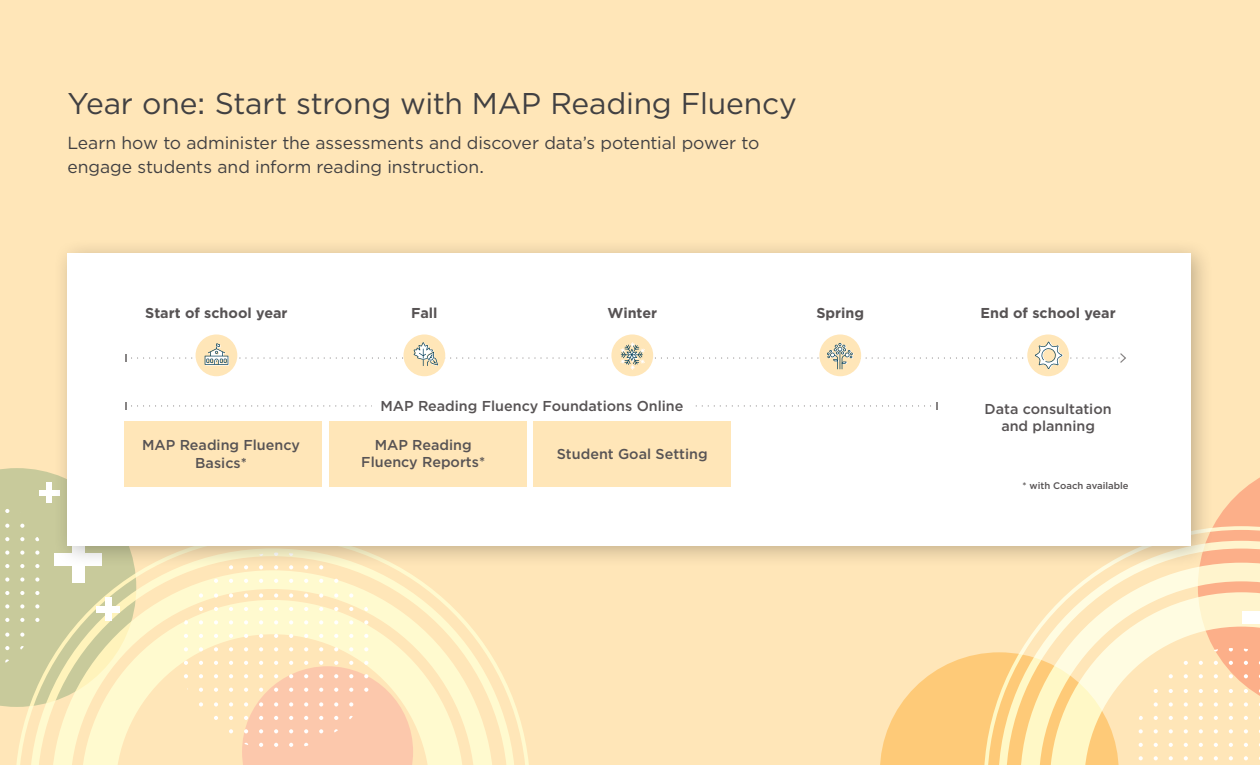
<style>
.page{position:relative;width:1260px;height:765px;background:#ffe6b8}
.page>*{position:absolute;margin:0;border:0;box-sizing:border-box;transform-origin:0 0}
.Headline{font:30px "Gotham";letter-spacing:-.005em;color:#414042}
.Body_copy_LARGE{font:17.5px/23.8px "Gotham";letter-spacing:-.005em;color:#414042}
.t1{font:500 14.38px/17.2px "Gotham";color:#575354;text-align:center}
.t2{font:700 14.38px "Gotham";color:#575354}
.t3{font:500 9.5px "Gotham";color:#575354}
</style>
<div class="page">
<svg style="left:16px;top:568px;width:513px;height:197px"></svg>
<svg style="left:880px;top:477px;width:380px;height:288px"></svg>
<svg style="left:984px;top:526px;width:276px;height:239px"></svg>
<svg style="left:0;top:468px;width:136px;height:239px;background:#d6d5a7"></svg>
<div style="left:96px;top:606px;width:24px;height:7px;background:#fff"></div>
<div style="left:105px;top:598px;width:7px;height:23px;background:#fff"></div>
<svg style="left:184px;top:743px;width:4px;height:4px"></svg>
<svg style="left:199px;top:743px;width:4px;height:4px"></svg>
<svg style="left:214px;top:743px;width:4px;height:4px"></svg>
<svg style="left:229px;top:743px;width:4px;height:4px"></svg>
<svg style="left:184px;top:729px;width:4px;height:4px"></svg>
<svg style="left:199px;top:729px;width:4px;height:4px"></svg>
<svg style="left:214px;top:729px;width:4px;height:4px"></svg>
<svg style="left:229px;top:729px;width:4px;height:4px"></svg>
<svg style="left:184px;top:716px;width:4px;height:4px"></svg>
<svg style="left:199px;top:716px;width:4px;height:4px"></svg>
<svg style="left:214px;top:716px;width:4px;height:4px"></svg>
<svg style="left:229px;top:716px;width:4px;height:4px"></svg>
<svg style="left:184px;top:702px;width:4px;height:5px"></svg>
<svg style="left:199px;top:702px;width:4px;height:5px"></svg>
<svg style="left:214px;top:702px;width:4px;height:5px"></svg>
<svg style="left:229px;top:702px;width:4px;height:5px"></svg>
<svg style="left:184px;top:688px;width:4px;height:4px"></svg>
<svg style="left:199px;top:688px;width:4px;height:4px"></svg>
<svg style="left:214px;top:688px;width:4px;height:4px"></svg>
<svg style="left:229px;top:688px;width:4px;height:4px"></svg>
<svg style="left:184px;top:674px;width:4px;height:4px"></svg>
<svg style="left:199px;top:674px;width:4px;height:4px"></svg>
<svg style="left:214px;top:674px;width:4px;height:4px"></svg>
<svg style="left:229px;top:674px;width:4px;height:4px"></svg>
<svg style="left:184px;top:661px;width:4px;height:4px"></svg>
<svg style="left:199px;top:661px;width:4px;height:4px"></svg>
<svg style="left:214px;top:661px;width:4px;height:4px"></svg>
<svg style="left:229px;top:661px;width:4px;height:4px"></svg>
<svg style="left:242px;top:661px;width:171px;height:104px;background:#fcd1b3"></svg>
<svg style="left:349px;top:661px;width:4px;height:4px"></svg>
<svg style="left:364px;top:661px;width:4px;height:4px"></svg>
<svg style="left:184px;top:647px;width:4px;height:4px"></svg>
<svg style="left:199px;top:647px;width:4px;height:4px"></svg>
<svg style="left:214px;top:647px;width:4px;height:4px"></svg>
<svg style="left:229px;top:647px;width:4px;height:4px"></svg>
<svg style="left:244px;top:647px;width:4px;height:4px"></svg>
<svg style="left:259px;top:647px;width:4px;height:4px"></svg>
<svg style="left:274px;top:647px;width:4px;height:4px"></svg>
<svg style="left:289px;top:647px;width:4px;height:4px"></svg>
<svg style="left:304px;top:647px;width:4px;height:4px"></svg>
<svg style="left:319px;top:647px;width:4px;height:4px"></svg>
<svg style="left:334px;top:647px;width:4px;height:4px"></svg>
<svg style="left:349px;top:647px;width:4px;height:4px"></svg>
<svg style="left:364px;top:647px;width:4px;height:4px"></svg>
<svg style="left:184px;top:634px;width:4px;height:4px"></svg>
<svg style="left:199px;top:634px;width:4px;height:4px"></svg>
<svg style="left:214px;top:634px;width:4px;height:4px"></svg>
<svg style="left:229px;top:634px;width:4px;height:4px"></svg>
<svg style="left:244px;top:634px;width:4px;height:4px"></svg>
<svg style="left:259px;top:634px;width:4px;height:4px"></svg>
<svg style="left:274px;top:634px;width:4px;height:4px"></svg>
<svg style="left:289px;top:634px;width:4px;height:4px"></svg>
<svg style="left:304px;top:634px;width:4px;height:4px"></svg>
<svg style="left:319px;top:634px;width:4px;height:4px"></svg>
<svg style="left:334px;top:634px;width:4px;height:4px"></svg>
<svg style="left:349px;top:634px;width:4px;height:4px"></svg>
<svg style="left:364px;top:634px;width:4px;height:4px"></svg>
<svg style="left:184px;top:620px;width:4px;height:4px"></svg>
<svg style="left:199px;top:620px;width:4px;height:4px"></svg>
<svg style="left:214px;top:620px;width:4px;height:4px"></svg>
<svg style="left:229px;top:620px;width:4px;height:4px"></svg>
<svg style="left:244px;top:620px;width:4px;height:4px"></svg>
<svg style="left:259px;top:620px;width:4px;height:4px"></svg>
<svg style="left:274px;top:620px;width:4px;height:4px"></svg>
<svg style="left:289px;top:620px;width:4px;height:4px"></svg>
<svg style="left:304px;top:620px;width:4px;height:4px"></svg>
<svg style="left:319px;top:620px;width:4px;height:4px"></svg>
<svg style="left:334px;top:620px;width:4px;height:4px"></svg>
<svg style="left:349px;top:620px;width:4px;height:4px"></svg>
<svg style="left:364px;top:620px;width:4px;height:4px"></svg>
<svg style="left:184px;top:607px;width:4px;height:4px"></svg>
<svg style="left:199px;top:607px;width:4px;height:4px"></svg>
<svg style="left:214px;top:607px;width:4px;height:4px"></svg>
<svg style="left:229px;top:607px;width:4px;height:4px"></svg>
<svg style="left:244px;top:607px;width:4px;height:4px"></svg>
<svg style="left:259px;top:607px;width:4px;height:4px"></svg>
<svg style="left:274px;top:607px;width:4px;height:4px"></svg>
<svg style="left:289px;top:607px;width:4px;height:4px"></svg>
<svg style="left:304px;top:607px;width:4px;height:4px"></svg>
<svg style="left:319px;top:607px;width:4px;height:4px"></svg>
<svg style="left:334px;top:607px;width:4px;height:4px"></svg>
<svg style="left:349px;top:607px;width:4px;height:4px"></svg>
<svg style="left:364px;top:607px;width:4px;height:4px"></svg>
<svg style="left:184px;top:593px;width:4px;height:5px"></svg>
<svg style="left:199px;top:593px;width:4px;height:5px"></svg>
<svg style="left:214px;top:593px;width:4px;height:5px"></svg>
<svg style="left:229px;top:593px;width:4px;height:5px"></svg>
<svg style="left:244px;top:593px;width:4px;height:5px"></svg>
<svg style="left:259px;top:593px;width:4px;height:5px"></svg>
<svg style="left:274px;top:593px;width:4px;height:5px"></svg>
<svg style="left:289px;top:593px;width:4px;height:5px"></svg>
<svg style="left:304px;top:593px;width:4px;height:5px"></svg>
<svg style="left:319px;top:593px;width:4px;height:5px"></svg>
<svg style="left:334px;top:593px;width:4px;height:5px"></svg>
<svg style="left:349px;top:593px;width:4px;height:5px"></svg>
<svg style="left:364px;top:593px;width:4px;height:5px"></svg>
<svg style="left:184px;top:579px;width:4px;height:4px"></svg>
<svg style="left:199px;top:579px;width:4px;height:4px"></svg>
<svg style="left:214px;top:579px;width:4px;height:4px"></svg>
<svg style="left:229px;top:579px;width:4px;height:4px"></svg>
<svg style="left:244px;top:579px;width:4px;height:4px"></svg>
<svg style="left:259px;top:579px;width:4px;height:4px"></svg>
<svg style="left:274px;top:579px;width:4px;height:4px"></svg>
<svg style="left:289px;top:579px;width:4px;height:4px"></svg>
<svg style="left:304px;top:579px;width:4px;height:4px"></svg>
<svg style="left:319px;top:579px;width:4px;height:4px"></svg>
<svg style="left:334px;top:579px;width:4px;height:4px"></svg>
<svg style="left:349px;top:579px;width:4px;height:4px"></svg>
<svg style="left:364px;top:579px;width:4px;height:4px"></svg>
<div style="left:52px;top:238px;width:1162px;height:330px;background:#000;opacity:.25"></div>
<div style="left:68px;top:253px;width:1123px;height:292px;background:#fff"></div>
<div style="left:533px;top:421px;width:198px;height:66px;background:#ffe6b8"></div>
<div style="left:329px;top:421px;width:197px;height:66px;background:#ffe6b8"></div>
<div style="left:125px;top:421px;width:197px;height:66px;background:#ffe6b8"></div>
<svg style="left:1122px;top:354px;width:4px;height:8px"></svg>
<svg style="left:125px;top:402px;width:806px;height:8px"></svg>
<div style="left:372px;top:397px;width:318px;height:21px;background:#fff"></div>
<div style="left:403px;top:334px;width:42px;height:42px;background:#ffe6b8;border-radius:50%"></div>
<div style="left:611px;top:334px;width:42px;height:42px;background:#ffe6b8;border-radius:50%"></div>
<svg style="left:630px;top:342px;width:5px;height:28px"></svg>
<div style="left:819px;top:334px;width:42px;height:42px;background:#ffe6b8;border-radius:50%"></div>
<svg style="left:837px;top:366px;width:6px;height:3px"></svg>
<div style="left:1027px;top:334px;width:42px;height:42px;background:#ffe6b8;border-radius:50%"></div>
<svg style="left:1046px;top:342px;width:6px;height:27px"></svg>
<div style="left:196px;top:334px;width:41px;height:42px;background:#ffe6b8;border-radius:50%"></div>
<svg style="left:125px;top:343px;width:997px;height:23px"></svg>
<h1 class="Headline" style="left:68px;top:84px;width:731px">Year one: Start strong with MAP Reading Fluency</h1>
<p class="Body_copy_LARGE" style="left:68px;top:131px;width:693px">Learn how to administer the assessments and discover data’s potential power to engage students and inform reading instruction.</p>
<p class="t2" style="left:145px;top:303px;width:144px">Start of school year</p>
<p class="t2" style="left:411px;top:303px;width:28px">Fall</p>
<p class="t2" style="left:608px;top:303px;width:51px">Winter</p>
<p class="t2" style="left:816px;top:303px;width:49px">Spring</p>
<p class="t2" style="left:981px;top:303px;width:137px">End of school year</p>
<p class="t1" style="left:380px;top:397px;width:305px">MAP Reading Fluency Foundations Online</p>
<p class="t1" style="left:142px;top:436px;width:159px">MAP Reading Fluency<br>Basics*</p>
<p class="t1" style="left:361px;top:436px;width:125px">MAP Reading<br>Fluency Reports*</p>
<p class="t1" style="left:557px;top:445px;width:152px">Student Goal Setting</p>
<p class="t1" style="left:985px;top:400px;width:129px">Data consultation and planning</p>
<p class="t3" style="left:1023px;top:479px;width:108px">* with Coach available</p>
</div>
